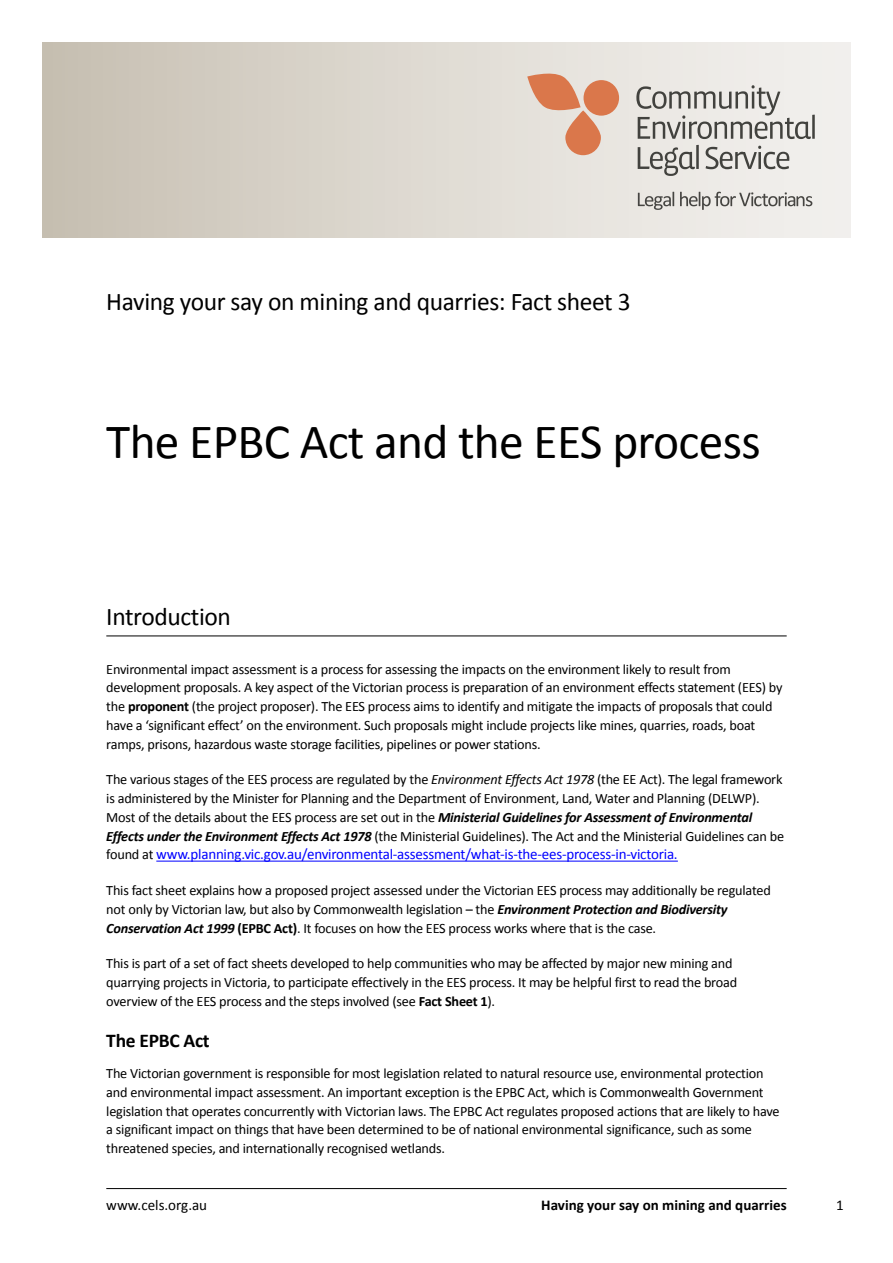
<style>
.page{position:relative;width:893px;height:1263px;background:#fff}
.page>*{position:absolute;margin:0;border:0;box-sizing:border-box;transform-origin:0 0}
.t1{font:49.5px "Calibri";letter-spacing:-.015em;color:#000}
.t2{font:25.5px "Calibri";letter-spacing:-.015em;color:#000}
.t3{font:700 19.5px "Calibri";letter-spacing:-.015em;color:#000}
.t4{font:15px "Calibri";letter-spacing:-.015em;color:#00f}
.t5{font:700 15px "Calibri";color:#000}
.t6{font:15px "Calibri";color:#000}
.t7{font:14.25px/18.8px "Calibri";letter-spacing:-.015em;color:#000}
.s1{font-weight:700}
.s2{font-style:italic}
.s3{font-weight:700;font-style:italic}
.s4{font-size:14.25px;color:#000}
</style>
<div class="page">
<hr style="left:106px;top:1188px;width:681px;height:1px;background:#000">
<div style="left:43px;top:43px;width:807px;height:194px;background:linear-gradient(to right,#c8c1b3,#f5f4f2)"></div>
<svg style="left:638px;top:145px;width:151px;height:31px;background:#c4c2bf"></svg>
<svg style="left:636px;top:85px;width:179px;height:54px;background:#c6c4c1"></svg>
<svg style="left:565px;top:110px;width:36px;height:45px"></svg>
<svg style="left:527px;top:74px;width:54px;height:40px;background:#de9e80"></svg>
<div style="left:584px;top:80px;width:35px;height:36px;background:#da774b;border-radius:50%"></div>
<svg style="left:638px;top:192px;width:36px;height:18px"></svg>
<svg style="left:680px;top:192px;width:132px;height:18px;background:#c4c2be"></svg>
<hr style="left:106px;top:636px;width:681px;height:1px;background:#000">
<hr style="left:156px;top:861px;width:522px;height:1px;background:#00f">
<h2 class="t2" style="left:106px;top:285px;width:526px">Having your say on mining and quarries: Fact sheet 3</h2>
<h1 class="t1" style="left:106px;top:410px;width:656px">The EPBC Act and the EES process</h1>
<h2 class="t2" style="left:106px;top:600px;width:126px">Introduction</h2>
<p class="t7" style="left:106px;top:659px;width:678px">Environmental impact assessment is a process for assessing the impacts on the environment likely to result from development proposals. A key aspect of the Victorian process is preparation of an environment effects statement (EES) by the <span class="s1">proponent</span> (the project proposer). The EES process aims to identify and mitigate the impacts of proposals that could have a ‘significant effect’ on the environment. Such proposals might include projects like mines, quarries, roads, boat ramps, prisons, hazardous waste storage facilities, pipelines or power stations.</p>
<p class="t7" style="left:106px;top:770px;width:679px">The various stages of the EES process are regulated by the <span class="s2">Environment Effects Act 1978</span> (the EE Act). The legal framework is administered by the Minister for Planning and the Department of Environment, Land, Water and Planning (DELWP).<br>Most of the details about the EES process are set out in the <span class="s3">Ministerial Guidelines for Assessment of Environmental Effects under the Environment Effects Act 1978</span> (the Ministerial Guidelines). The Act and the Ministerial Guidelines can be</p>
<p class="t4" style="left:106px;top:845px;width:573px"><span class="s4">found at</span> www.planning.vic.gov.au/environmental-assessment/what-is-the-ees-process-in-victoria.</p>
<p class="t7" style="left:106px;top:881px;width:666px">This fact sheet explains how a proposed project assessed under the Victorian EES process may additionally be regulated not only by Victorian law, but also by Commonwealth legislation – the <span class="s3">Environment Protection and Biodiversity<br>Conservation Act 1999</span> <span class="s1">(EPBC Act)</span>. It focuses on how the EES process works where that is the case.</p>
<p class="t7" style="left:106px;top:954px;width:632px">This is part of a set of fact sheets developed to help communities who may be affected by major new mining and quarrying projects in Victoria, to participate effectively in the EES process. It may be helpful first to read the broad overview of the EES process and the steps involved (see <span class="s1">Fact Sheet 1</span>).</p>
<h3 class="t3" style="left:106px;top:1028px;width:105px">The EPBC Act</h3>
<p class="t7" style="left:106px;top:1064px;width:675px">The Victorian government is responsible for most legislation related to natural resource use, environmental protection and environmental impact assessment. An important exception is the EPBC Act, which is Commonwealth Government legislation that operates concurrently with Victorian laws. The EPBC Act regulates proposed actions that are likely to have a significant impact on things that have been determined to be of national environmental significance, such as some threatened species, and internationally recognised wetlands.</p>
<p class="t6" style="left:106px;top:1196px;width:102px">www.cels.org.au</p>
<p class="t5" style="left:541px;top:1196px;width:247px">Having your say on mining and quarries</p>
<p class="t6" style="left:836px;top:1196px;width:9px">1</p>
</div>
